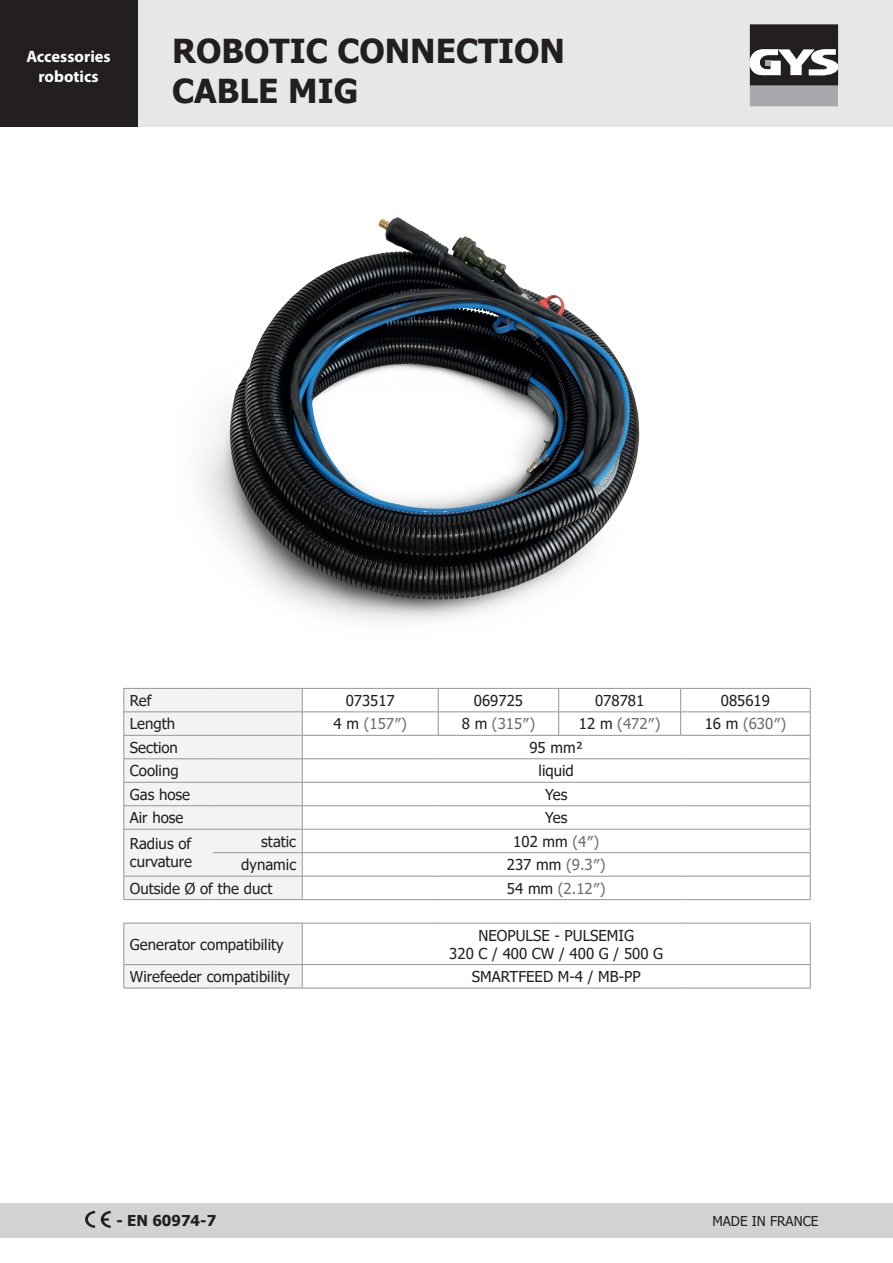
<style>
.page{position:relative;width:893px;height:1263px;background:#fff}
.page>*{position:absolute;margin:0;border:0;box-sizing:border-box;transform-origin:0 0}
.t1{font:700 33px/39.6px "Tahoma";color:#231f20}
.t2{font:700 16.5px "Myriad Pro";color:#fff}
.t3{font:15px/18px "Tahoma";color:#231f20}
.t4{font:15px "Tahoma";color:#6c6d70}
.t5{font:700 15px "Tahoma";color:#231f20}
.t6{font:13.5px "Tahoma";color:#231f20}
.s1{color:#231f20}
.s2{color:#6c6d70}
</style>
<div class="page">
<div style="left:137px;top:0;width:756px;height:127px;background:#e6e7e9"></div>
<div style="left:0;top:1203px;width:893px;height:34px;background:#d2d2d2"></div>
<div style="left:0;top:0;width:137px;height:127px;background:#231f20"></div>
<svg style="left:85px;top:1211px;width:10px;height:17px"></svg>
<svg style="left:101px;top:1211px;width:10px;height:17px"></svg>
<div style="left:750px;top:86px;width:88px;height:20px;background:#a8a9ad"></div>
<svg style="left:750px;top:24px;width:88px;height:62px"></svg>
<img style="left:202px;top:217px;width:438px;height:404px">
<svg style="left:124px;top:689px;width:178px;height:299px;fill:#f2f3f4"></svg>
<hr style="left:124px;top:688px;width:89px;height:1px;background:#939598">
<hr style="left:213px;top:688px;width:89px;height:1px;background:#939598">
<hr style="left:302px;top:688px;width:136px;height:1px;background:#939598">
<hr style="left:438px;top:688px;width:121px;height:1px;background:#939598">
<hr style="left:559px;top:688px;width:122px;height:1px;background:#939598">
<hr style="left:681px;top:688px;width:129px;height:1px;background:#939598">
<hr style="left:124px;top:712px;width:89px;height:1px;background:#939598">
<hr style="left:213px;top:712px;width:89px;height:1px;background:#939598">
<hr style="left:302px;top:712px;width:136px;height:1px;background:#939598">
<hr style="left:438px;top:712px;width:121px;height:1px;background:#939598">
<svg style="left:438px;top:688px;width:1px;height:47px"></svg>
<hr style="left:559px;top:712px;width:122px;height:1px;background:#939598">
<svg style="left:558px;top:688px;width:1px;height:47px"></svg>
<hr style="left:681px;top:712px;width:129px;height:1px;background:#939598">
<svg style="left:680px;top:688px;width:1px;height:47px"></svg>
<hr style="left:124px;top:735px;width:89px;height:1px;background:#939598">
<hr style="left:213px;top:735px;width:89px;height:1px;background:#939598">
<hr style="left:302px;top:735px;width:136px;height:1px;background:#939598">
<hr style="left:438px;top:735px;width:121px;height:1px;background:#939598">
<hr style="left:559px;top:735px;width:122px;height:1px;background:#939598">
<hr style="left:681px;top:735px;width:129px;height:1px;background:#939598">
<hr style="left:124px;top:758px;width:89px;height:1px;background:#939598">
<hr style="left:213px;top:758px;width:89px;height:1px;background:#939598">
<hr style="left:302px;top:758px;width:136px;height:1px;background:#939598">
<hr style="left:438px;top:758px;width:121px;height:1px;background:#939598">
<hr style="left:559px;top:758px;width:122px;height:1px;background:#939598">
<hr style="left:681px;top:758px;width:129px;height:1px;background:#939598">
<hr style="left:124px;top:782px;width:89px;height:1px;background:#939598">
<hr style="left:213px;top:782px;width:89px;height:1px;background:#939598">
<hr style="left:302px;top:782px;width:136px;height:1px;background:#939598">
<hr style="left:438px;top:782px;width:121px;height:1px;background:#939598">
<hr style="left:559px;top:782px;width:122px;height:1px;background:#939598">
<hr style="left:681px;top:782px;width:129px;height:1px;background:#939598">
<hr style="left:124px;top:805px;width:89px;height:1px;background:#939598">
<hr style="left:213px;top:805px;width:89px;height:1px;background:#939598">
<hr style="left:302px;top:805px;width:136px;height:1px;background:#939598">
<hr style="left:438px;top:805px;width:121px;height:1px;background:#939598">
<hr style="left:559px;top:805px;width:122px;height:1px;background:#939598">
<hr style="left:681px;top:805px;width:129px;height:1px;background:#939598">
<hr style="left:124px;top:829px;width:89px;height:1px;background:#939598">
<hr style="left:213px;top:829px;width:89px;height:1px;background:#939598">
<hr style="left:302px;top:829px;width:136px;height:1px;background:#939598">
<hr style="left:438px;top:829px;width:121px;height:1px;background:#939598">
<hr style="left:559px;top:829px;width:122px;height:1px;background:#939598">
<hr style="left:681px;top:829px;width:129px;height:1px;background:#939598">
<hr style="left:213px;top:852px;width:89px;height:1px;background:#939598">
<hr style="left:302px;top:852px;width:136px;height:1px;background:#939598">
<hr style="left:438px;top:852px;width:121px;height:1px;background:#939598">
<hr style="left:559px;top:852px;width:122px;height:1px;background:#939598">
<hr style="left:681px;top:852px;width:129px;height:1px;background:#939598">
<hr style="left:124px;top:876px;width:89px;height:1px;background:#939598">
<svg style="left:124px;top:689px;width:1px;height:210px"></svg>
<hr style="left:213px;top:876px;width:89px;height:1px;background:#939598">
<hr style="left:302px;top:876px;width:136px;height:1px;background:#939598">
<svg style="left:302px;top:688px;width:1px;height:211px"></svg>
<hr style="left:438px;top:876px;width:121px;height:1px;background:#939598">
<hr style="left:559px;top:876px;width:122px;height:1px;background:#939598">
<hr style="left:681px;top:876px;width:129px;height:1px;background:#939598">
<svg style="left:810px;top:688px;width:1px;height:211px"></svg>
<hr style="left:124px;top:899px;width:89px;height:1px;background:#939598">
<hr style="left:213px;top:899px;width:89px;height:1px;background:#939598">
<hr style="left:302px;top:899px;width:136px;height:1px;background:#939598">
<hr style="left:438px;top:899px;width:121px;height:1px;background:#939598">
<hr style="left:559px;top:899px;width:122px;height:1px;background:#939598">
<hr style="left:681px;top:899px;width:129px;height:1px;background:#939598">
<hr style="left:124px;top:923px;width:89px;height:1px;background:#939598">
<hr style="left:124px;top:923px;width:1px;height:41px;background:#939598">
<hr style="left:213px;top:923px;width:89px;height:1px;background:#939598">
<hr style="left:302px;top:923px;width:136px;height:1px;background:#939598">
<hr style="left:302px;top:923px;width:1px;height:41px;background:#939598">
<hr style="left:438px;top:923px;width:121px;height:1px;background:#939598">
<hr style="left:559px;top:923px;width:122px;height:1px;background:#939598">
<hr style="left:681px;top:923px;width:129px;height:1px;background:#939598">
<hr style="left:810px;top:923px;width:1px;height:41px;background:#939598">
<hr style="left:124px;top:964px;width:89px;height:1px;background:#939598">
<svg style="left:124px;top:965px;width:1px;height:23px"></svg>
<hr style="left:213px;top:964px;width:89px;height:1px;background:#939598">
<hr style="left:302px;top:964px;width:136px;height:1px;background:#939598">
<svg style="left:302px;top:965px;width:1px;height:23px"></svg>
<hr style="left:438px;top:964px;width:121px;height:1px;background:#939598">
<hr style="left:559px;top:964px;width:122px;height:1px;background:#939598">
<hr style="left:681px;top:964px;width:129px;height:1px;background:#939598">
<svg style="left:810px;top:965px;width:1px;height:23px"></svg>
<hr style="left:124px;top:988px;width:89px;height:1px;background:#939598">
<hr style="left:213px;top:988px;width:89px;height:1px;background:#939598">
<hr style="left:302px;top:988px;width:136px;height:1px;background:#939598">
<hr style="left:438px;top:988px;width:121px;height:1px;background:#939598">
<hr style="left:559px;top:988px;width:122px;height:1px;background:#939598">
<hr style="left:681px;top:988px;width:129px;height:1px;background:#939598">
<p class="t2" style="left:26px;top:46px;width:86px">Accessories</p>
<p class="t2" style="left:38px;top:66px;width:62px">robotics</p>
<p class="t1" style="left:172px;top:33px;width:394px">ROBOTIC CONNECTION<br>CABLE MIG</p>
<p class="t3" style="left:130px;top:692px;width:23px">Ref</p>
<p class="t3" style="left:346px;top:692px;width:51px">073517</p>
<p class="t3" style="left:474px;top:692px;width:51px">069725</p>
<p class="t3" style="left:595px;top:692px;width:51px">078781</p>
<p class="t3" style="left:721px;top:692px;width:51px">085619</p>
<p class="t3" style="left:130px;top:716px;width:47px">Length</p>
<p class="t4" style="left:334px;top:714px;width:75px"><span class="s1">4 m</span> (157″)</p>
<p class="t4" style="left:462px;top:714px;width:75px"><span class="s1">8 m</span> (315″)</p>
<p class="t4" style="left:579px;top:714px;width:83px"><span class="s1">12 m</span> (472″)</p>
<p class="t4" style="left:705px;top:714px;width:83px"><span class="s1">16 m</span> (630″)</p>
<p class="t3" style="left:130px;top:739px;width:50px">Section</p>
<p class="t3" style="left:529px;top:739px;width:55px">95 mm²</p>
<p class="t3" style="left:130px;top:763px;width:50px">Cooling</p>
<p class="t3" style="left:539px;top:763px;width:37px">liquid</p>
<p class="t3" style="left:130px;top:786px;width:62px">Gas hose</p>
<p class="t3" style="left:545px;top:786px;width:24px">Yes</p>
<p class="t3" style="left:130px;top:810px;width:55px">Air hose</p>
<p class="t3" style="left:545px;top:810px;width:24px">Yes</p>
<p class="t3" style="left:130px;top:836px;width:64px">Radius of curvature</p>
<p class="t3" style="left:261px;top:833px;width:36px">static</p>
<p class="t3" style="left:513px;top:833px;width:87px">102 mm <span class="s2">(4″)</span></p>
<p class="t3" style="left:241px;top:856px;width:56px">dynamic</p>
<p class="t4" style="left:507px;top:855px;width:100px"><span class="s1">237 mm</span> (9.3″)</p>
<p class="t3" style="left:130px;top:880px;width:144px">Outside Ø of the duct</p>
<p class="t4" style="left:507px;top:878px;width:100px"><span class="s1">54 mm</span> (2.12″)</p>
<p class="t3" style="left:130px;top:936px;width:155px">Generator compatibility</p>
<p class="t3" style="left:478px;top:927px;width:157px">NEOPULSE - PULSEMIG</p>
<p class="t3" style="left:449px;top:945px;width:215px">320 C / 400 CW / 400 G / 500 G</p>
<p class="t3" style="left:130px;top:968px;width:162px">Wirefeeder compatibility</p>
<p class="t3" style="left:472px;top:968px;width:170px">SMARTFEED M-4 / MB-PP</p>
<p class="t5" style="left:116px;top:1210px;width:101px">- EN 60974-7</p>
<p class="t6" style="left:712px;top:1211px;width:107px">MADE IN FRANCE</p>
</div>
